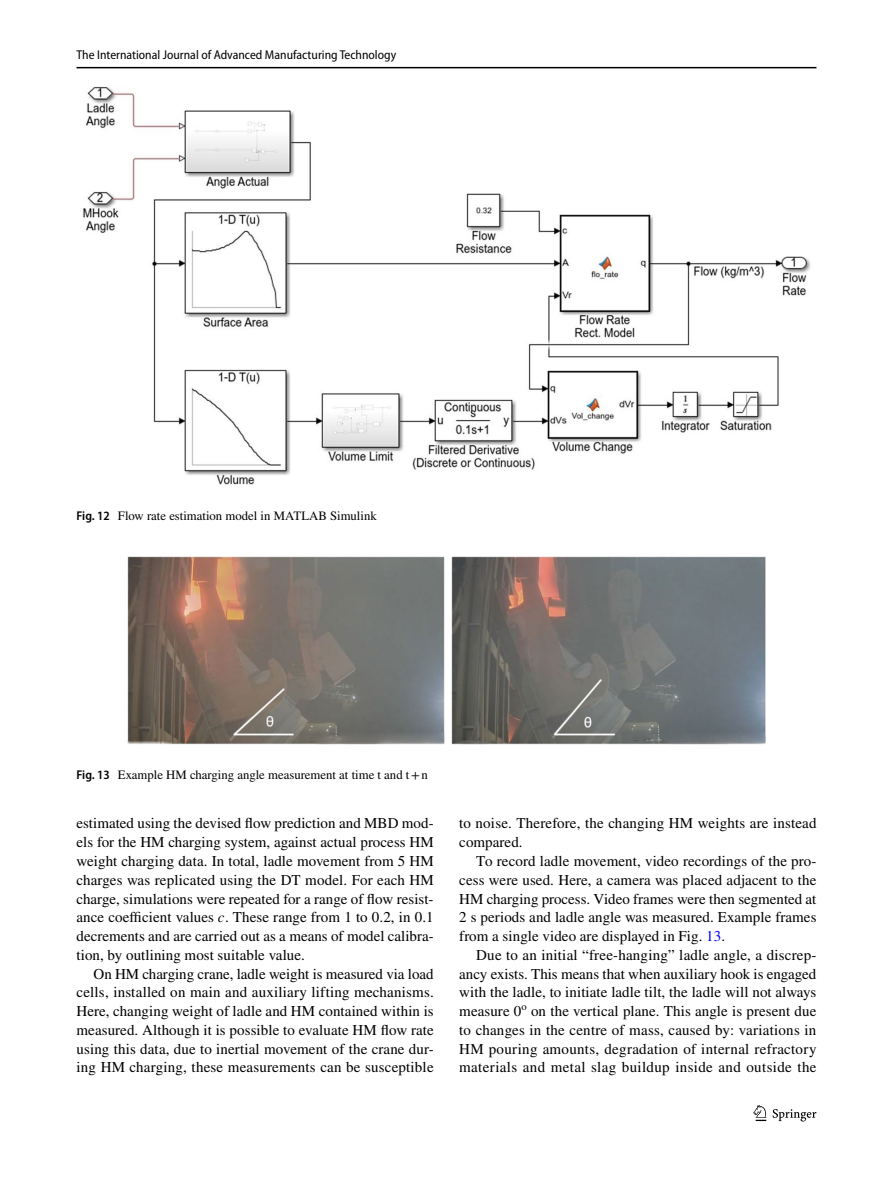
<style>
.page{position:relative;width:893px;height:1187px;background:#fff}
.page>*{position:absolute;margin:0;border:0;box-sizing:border-box;transform-origin:0 0}
.t1{font:15px/18.8px "STIX";letter-spacing:.01em;color:#000;text-align:justify}
.t2{font:12.75px "STIX";color:#000}
.t3{font:semi-condensed 12.75px "Myriad Pro";color:#000}
.s1{font-family:"Myriad Pro";font-weight:600;font-stretch:semi-condensed}
.s2{font-family:"STIX General Italic 89"}
.s3{color:#00f}
</style>
<div class="page">
<hr style="left:77px;top:67px;width:739px;height:1px;background:#000">
<svg style="left:753px;top:1105px;width:13px;height:15px"></svg>
<svg style="left:773px;top:1109px;width:43px;height:12px"></svg>
<img style="left:83px;top:87px;width:728px;height:397px">
<img style="left:127px;top:556px;width:638px;height:188px">
<p class="t3" style="left:77px;top:48px;width:321px">The International Journal of Advanced Manufacturing Technology</p>
<p class="t2" style="left:77px;top:506px;width:302px"><span class="s1">Fig. 12</span> Flow rate estimation model in MATLAB Simulink</p>
<p class="t2" style="left:77px;top:766px;width:353px"><span class="s1">Fig. 13</span> Example HM charging angle measurement at time t and t+n</p>
<p class="t1" style="left:77px;top:815px;width:359px">estimated using the devised flow prediction and MBD mod&shy;els for the HM charging system, against actual process HM weight charging data. In total, ladle movement from 5 HM charges was replicated using the DT model. For each HM charge, simulations were repeated for a range of flow resist&shy;ance coefficient values <span class="s2">c</span>. These range from 1 to 0.2, in 0.1 decrements and are carried out as a means of model calibra&shy;tion, by outlining most suitable value.</p>
<p class="t1" style="left:77px;top:965px;width:359px;text-indent:17px">On HM charging crane, ladle weight is measured via load cells, installed on main and auxiliary lifting mechanisms.<br>Here, changing weight of ladle and HM contained within is measured. Although it is possible to evaluate HM flow rate using this data, due to inertial movement of the crane dur&shy;ing HM charging, these measurements can be susceptible</p>
<p class="t1" style="left:459px;top:815px;width:359px">to noise. Therefore, the changing HM weights are instead compared.</p>
<p class="t1" style="left:459px;top:852px;width:359px;text-indent:17px">To record ladle movement, video recordings of the pro&shy;cess were used. Here, a camera was placed adjacent to the HM charging process. Video frames were then segmented at 2 s periods and ladle angle was measured. Example frames from a single video are displayed in Fig. <span class="s3">13</span>.</p>
<p class="t1" style="left:459px;top:946px;width:359px;text-indent:17px">Due to an initial “free-hanging” ladle angle, a discrep&shy;ancy exists. This means that when auxiliary hook is engaged with the ladle, to initiate ladle tilt, the ladle will not always measure 0<sup>o</sup> on the vertical plane. This angle is present due to changes in the centre of mass, caused by: variations in HM pouring amounts, degradation of internal refractory materials and metal slag buildup inside and outside the</p>
</div>
